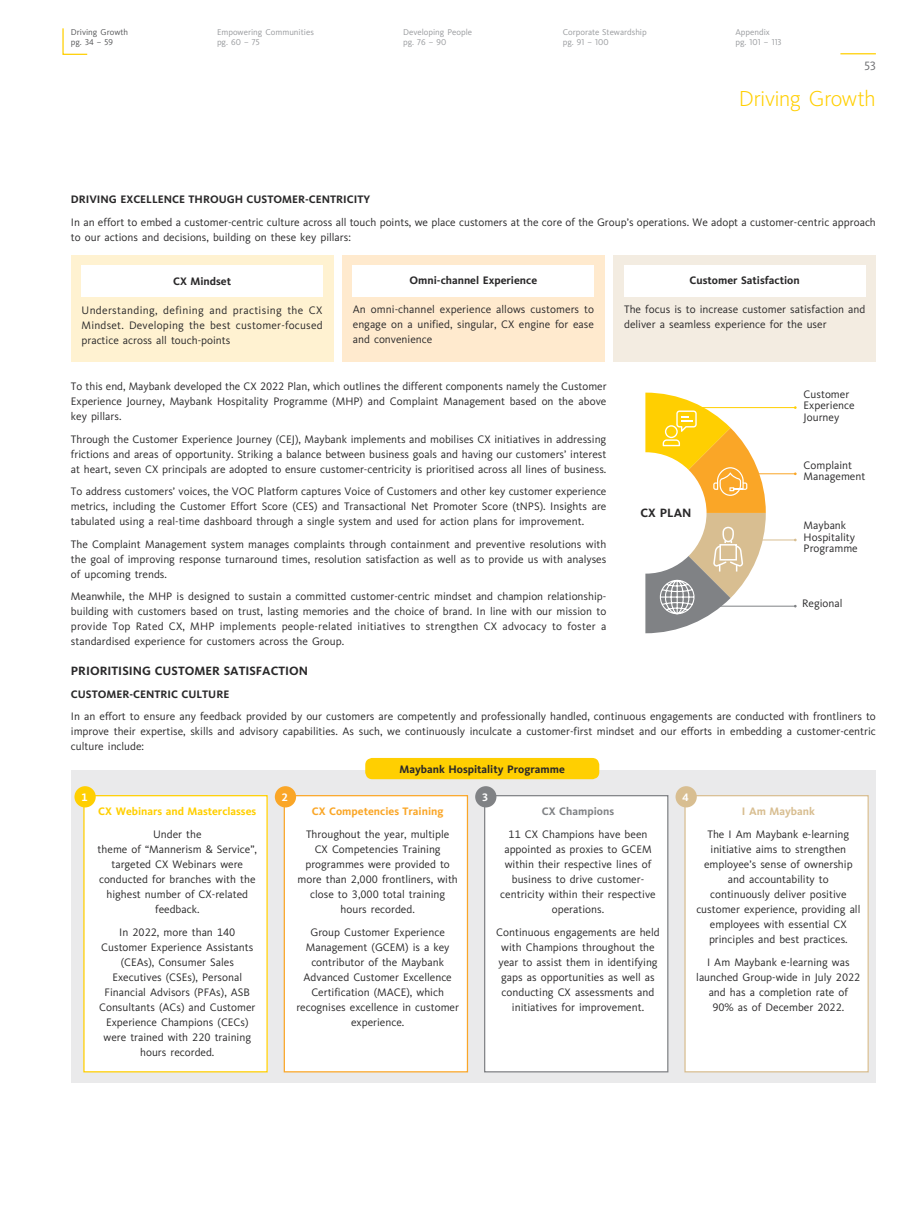
<style>
.page{position:relative;width:922px;height:1205px;background:#fff}
.page>*{position:absolute;margin:0;border:0;box-sizing:border-box;transform-origin:0 0}
.t1{font:300 22.5px "Kievit OT";letter-spacing:-.025em;color:#ffcf01}
.t2{font:700 12.5px "Kievit OT";color:#292829}
.t3{font:12.5px "Kievit OT";color:#6d6e71}
.t4{font:11.25px/15px "Kievit OT";color:#292829;text-align:justify}
.t5{font:700 11.25px "Kievit OT";color:#292829}
.t6{font:700 11.25px "Kievit OT";color:#ffcf01}
.t7{font:700 11.25px "Kievit OT";color:#faa627}
.t8{font:700 11.25px "Kievit OT";color:#808285}
.t9{font:700 11.25px "Kievit OT";color:#d8be91}
.t10{font:700 11.25px "Kievit OT";color:#fff}
.t11{font:8.75px/10px "Kievit OT";color:#989a9d}
.t12{font:8.75px/10px "Kievit OT";color:#565759}
</style>
<div class="page">
<div style="left:71px;top:255px;width:262px;height:106px;background:#fff2d1"></div>
<div style="left:81px;top:265px;width:241px;height:32px;background:#fff"></div>
<div style="left:342px;top:255px;width:262px;height:106px;background:#ffeace"></div>
<div style="left:353px;top:265px;width:241px;height:32px;background:#fff"></div>
<div style="left:613px;top:255px;width:262px;height:106px;background:#f3ece1"></div>
<div style="left:624px;top:265px;width:241px;height:32px;background:#fff"></div>
<hr style="left:685px;top:407px;width:110px;height:1px;background:#ffcf01">
<hr style="left:685px;top:606px;width:110px;height:1px;background:#808285">
<hr style="left:748px;top:473px;width:47px;height:1px;background:#faa627">
<hr style="left:748px;top:540px;width:47px;height:1px;background:#d8be91">
<svg style="left:645px;top:393px;width:120px;height:241px"></svg>
<div style="left:71px;top:770px;width:804px;height:312px;background:#eaeaeb"></div>
<div style="left:84px;top:796px;width:183px;height:276px;background:#fff"></div>
<div style="left:83px;top:795px;width:185px;height:277px;border:1px solid #ffcf01"></div>
<div style="left:74px;top:786px;width:22px;height:21px;background:#ffcf01;border-radius:50%"></div>
<div style="left:284px;top:796px;width:183px;height:276px;background:#fff"></div>
<div style="left:283px;top:795px;width:185px;height:277px;border:1px solid #faa627"></div>
<div style="left:275px;top:786px;width:21px;height:21px;background:#faa627;border-radius:50%"></div>
<div style="left:484px;top:796px;width:183px;height:276px;background:#fff"></div>
<div style="left:484px;top:795px;width:184px;height:277px;border:1px solid #808285"></div>
<div style="left:475px;top:786px;width:21px;height:21px;background:#808285;border-radius:50%"></div>
<div style="left:684px;top:796px;width:183px;height:276px;background:#fff"></div>
<div style="left:684px;top:795px;width:184px;height:277px;border:1px solid #d8be91"></div>
<div style="left:675px;top:786px;width:21px;height:21px;background:#d8be91;border-radius:50%"></div>
<div style="left:365px;top:758px;width:234px;height:21px;background:#ffcf01;border-radius:7px"></div>
<svg style="left:62px;top:28px;width:26px;height:27px"></svg>
<hr style="left:840px;top:53px;width:35px;height:1px;background:#ffcf01">
<p class="t12" style="left:71px;top:27px;width:59px">Driving Growth pg. 34 – 59</p>
<p class="t11" style="left:217px;top:27px;width:98px">Empowering Communities pg. 60 – 75</p>
<p class="t11" style="left:403px;top:27px;width:70px">Developing People pg. 76 – 90</p>
<p class="t11" style="left:562px;top:27px;width:85px">Corporate Stewardship pg. 91 – 100</p>
<p class="t11" style="left:735px;top:27px;width:48px">Appendix pg. 101 – 113</p>
<p class="t3" style="left:864px;top:59px;width:13px">53</p>
<h1 class="t1" style="left:738px;top:85px;width:139px">Driving Growth</h1>
<p class="t5" style="left:71px;top:193px;width:300px">DRIVING EXCELLENCE THROUGH CUSTOMER-CENTRICITY</p>
<p class="t4" style="left:71px;top:215px;width:806px">In an effort to embed a customer-centric culture across all touch points, we place customers at the core of the Group’s operations. We adopt a customer-centric approach to our actions and decisions, building on these key pillars:</p>
<p class="t5" style="left:173px;top:274px;width:59px">CX Mindset</p>
<p class="t4" style="left:81px;top:303px;width:242px">Understanding, defining and practising the CX Mindset. Developing the best customer-focused practice across all touch-points</p>
<p class="t5" style="left:409px;top:274px;width:129px">Omni-channel Experience</p>
<p class="t4" style="left:353px;top:302px;width:243px">An omni-channel experience allows customers to engage on a unified, singular, CX engine for ease and convenience</p>
<p class="t4" style="left:71px;top:379px;width:537px">To this end, Maybank developed the CX 2022 Plan, which outlines the different components namely the Customer Experience Journey, Maybank Hospitality Programme (MHP) and Complaint Management based on the above key pillars.</p>
<p class="t4" style="left:71px;top:432px;width:537px">Through the Customer Experience Journey (CEJ), Maybank implements and mobilises CX initiatives in addressing frictions and areas of opportunity. Striking a balance between business goals and having our customers’ interest at heart, seven CX principals are adopted to ensure customer-centricity is prioritised across all lines of business.</p>
<p class="t4" style="left:71px;top:484px;width:537px">To address customers’ voices, the VOC Platform captures Voice of Customers and other key customer experience metrics, including the Customer Effort Score (CES) and Transactional Net Promoter Score (tNPS). Insights are tabulated using a real-time dashboard through a single system and used for action plans for improvement.</p>
<p class="t4" style="left:71px;top:537px;width:537px">The Complaint Management system manages complaints through containment and preventive resolutions with the goal of improving response turnaround times, resolution satisfaction as well as to provide us with analyses of upcoming trends.</p>
<p class="t4" style="left:71px;top:589px;width:537px">Meanwhile, the MHP is designed to sustain a committed customer-centric mindset and champion relationship&shy;building with customers based on trust, lasting memories and the choice of brand. In line with our mission to provide Top Rated CX, MHP implements people-related initiatives to strengthen CX advocacy to foster a standardised experience for customers across the Group.</p>
<p class="t5" style="left:689px;top:274px;width:112px">Customer Satisfaction</p>
<p class="t4" style="left:624px;top:302px;width:242px">The focus is to increase customer satisfaction and deliver a seamless experience for the user</p>
<p class="t2" style="left:640px;top:506px;width:52px">CX PLAN</p>
<p class="t4" style="left:803px;top:389px;width:52px;line-height:11.2px;text-align:left">Customer<br>Experience<br>Journey</p>
<p class="t4" style="left:803px;top:460px;width:63px;line-height:11.2px">Complaint<br>Management</p>
<p class="t4" style="left:803px;top:520px;width:56px;line-height:11.2px;text-align:left">Maybank<br>Hospitality<br>Programme</p>
<p class="t4" style="left:802px;top:596px;width:42px">Regional</p>
<p class="t2" style="left:71px;top:664px;width:239px">PRIORITISING CUSTOMER SATISFACTION</p>
<p class="t5" style="left:71px;top:687px;width:160px">CUSTOMER-CENTRIC CULTURE</p>
<p class="t4" style="left:71px;top:709px;width:806px">In an effort to ensure any feedback provided by our customers are competently and professionally handled, continuous engagements are conducted with frontliners to improve their expertise, skills and advisory capabilities. As such, we continuously inculcate a customer-first mindset and our efforts in embedding a customer-centric culture include:</p>
<p class="t10" style="left:81px;top:791px;width:8px">1</p>
<p class="t6" style="left:98px;top:805px;width:159px">CX Webinars and Masterclasses</p>
<p class="t4" style="left:98px;top:827px;width:161px;text-align:center">Under the<br>theme of “Mannerism &amp; Service”, targeted CX Webinars were conducted for branches with the highest number of CX-related feedback.</p>
<p class="t4" style="left:99px;top:924px;width:158px;text-align:center">In 2022, more than 140<br>Customer Experience Assistants (CEAs), Consumer Sales<br>Executives (CSEs), Personal<br>Financial Advisors (PFAs), ASB<br>Consultants (ACs) and Customer<br>Experience Champions (CECs) were trained with 220 training hours recorded.</p>
<p class="t10" style="left:282px;top:791px;width:8px">2</p>
<p class="t5" style="left:399px;top:762px;width:167px">Maybank Hospitality Programme</p>
<p class="t7" style="left:312px;top:805px;width:133px">CX Competencies Training</p>
<p class="t4" style="left:297px;top:827px;width:162px;text-align:center">Throughout the year, multiple<br>CX Competencies Training programmes were provided to more than 2,000 frontliners, with close to 3,000 total training hours recorded.</p>
<p class="t4" style="left:296px;top:924px;width:164px;text-align:center">Group Customer Experience<br>Management (GCEM) is a key contributor of the Maybank<br>Advanced Customer Excellence<br>Certification (MACE), which recognises excellence in customer experience.</p>
<p class="t10" style="left:482px;top:791px;width:8px">3</p>
<p class="t8" style="left:542px;top:805px;width:74px">CX Champions</p>
<p class="t4" style="left:500px;top:827px;width:157px;text-align:center">11 CX Champions have been appointed as proxies to GCEM within their respective lines of business to drive customer&shy;centricity within their respective operations.</p>
<p class="t4" style="left:496px;top:924px;width:165px;text-align:center">Continuous engagements are held with Champions throughout the year to assist them in identifying gaps as opportunities as well as conducting CX assessments and initiatives for improvement.</p>
<p class="t10" style="left:682px;top:791px;width:8px">4</p>
<p class="t9" style="left:741px;top:805px;width:74px">I Am Maybank</p>
<p class="t4" style="left:696px;top:827px;width:165px;text-align:center">The I Am Maybank e-learning initiative aims to strengthen employee’s sense of ownership and accountability to<br>continuously deliver positive customer experience, providing all employees with essential CX principles and best practices.</p>
<p class="t4" style="left:696px;top:954px;width:166px;text-align:center">I Am Maybank e-learning was launched Group-wide in July 2022 and has a completion rate of<br>90% as of December 2022.</p>
</div>
